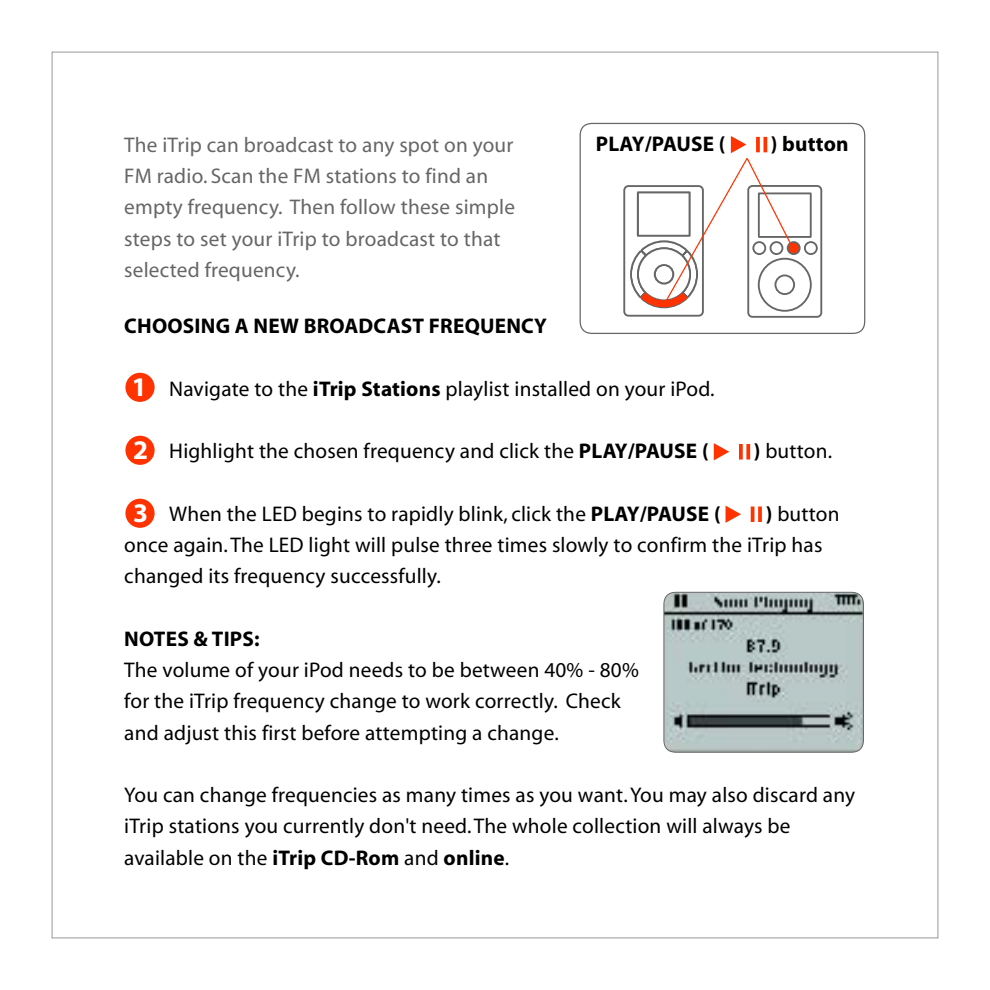
<style>
.page{position:relative;width:990px;height:990px;background:#fff}
.page>*{position:absolute;margin:0;border:0;box-sizing:border-box;transform-origin:0 0}
.t1{font:700 27px "Myriad";color:#fff}
.t2{font:21.25px/31.2px "Myriad";letter-spacing:.01em;color:#000}
.t3{font:21.25px/31.2px "Myriad";letter-spacing:.01em;color:#666}
.t4{font:700 21.25px "Myriad";letter-spacing:.01em;color:#000}
.s1{font-weight:700}
</style>
<div class="page">
<div style="left:125px;top:373px;width:30px;height:29px;background:#f30;border-radius:50%"></div>
<div style="left:125px;top:436px;width:30px;height:29px;background:#f30;border-radius:50%"></div>
<div style="left:125px;top:499px;width:30px;height:29px;background:#f30;border-radius:50%"></div>
<img style="left:664px;top:592px;width:199px;height:160px;border-radius:12px">
<div style="left:664px;top:592px;width:200px;height:161px;border:1px solid #666;border-radius:12px"></div>
<svg style="left:714px;top:443px;width:15px;height:17px"></svg>
<svg style="left:746px;top:444px;width:4px;height:16px"></svg>
<svg style="left:739px;top:444px;width:4px;height:16px"></svg>
<svg style="left:726px;top:506px;width:15px;height:17px"></svg>
<svg style="left:758px;top:507px;width:4px;height:15px"></svg>
<hr style="left:751px;top:507px;width:3px;height:15px;background:#f30">
<div style="left:747px;top:185px;width:75px;height:133px;background:#fff;border:2px solid #666;border-radius:4px"></div>
<svg style="left:758px;top:258px;width:54px;height:54px"></svg>
<div style="left:758px;top:192px;width:54px;height:46px;background:#fff;border:2px solid #666"></div>
<div style="left:787px;top:241px;width:14px;height:14px;background:#f30;border:2px solid #666;border-radius:50%"></div>
<div style="left:804px;top:241px;width:14px;height:14px;background:#fff;border:2px solid #666;border-radius:50%"></div>
<svg style="left:623px;top:136px;width:172px;height:182px"></svg>
<div style="left:580px;top:123px;width:285px;height:211px;border:1px solid #666;border-radius:12px"></div>
<p class="t3" style="left:124px;top:130px;width:392px">The iTrip can broadcast to any spot on your FM radio. Scan the FM stations to find an empty frequency. Then follow these simple steps to set your iTrip to broadcast to that selected frequency.</p>
<p class="t4" style="left:596px;top:133px;width:131px">PLAY/PAUSE (</p>
<p class="t4" style="left:771px;top:133px;width:79px">) button</p>
<p class="t4" style="left:124px;top:315px;width:424px">CHOOSING A NEW BROADCAST FREQUENCY</p>
<p class="t1" style="left:132px;top:373px;width:16px">1</p>
<p class="t1" style="left:133px;top:436px;width:16px">2</p>
<p class="t2" style="left:169px;top:374px;width:547px">Navigate to the <span class="s1">iTrip Stations</span> playlist installed on your iPod.</p>
<p class="t2" style="left:169px;top:437px;width:541px">Highlight the chosen frequency and click the <span class="s1">PLAY/PAUSE (</span></p>
<p class="t2" style="left:754px;top:437px;width:80px"><span class="s1">)</span> button.</p>
<p class="t1" style="left:133px;top:499px;width:16px">3</p>
<p class="t2" style="left:124px;top:499px;width:717px;text-indent:642px"><span class="s1">)</span> button once again.The LED light will pulse three times slowly to confirm the iTrip has changed its frequency successfully.</p>
<p class="t2" style="left:169px;top:499px;width:553px">When the LED begins to rapidly blink, click the <span class="s1">PLAY/PAUSE (</span></p>
<p class="t4" style="left:124px;top:628px;width:137px">NOTES &amp; TIPS:</p>
<p class="t2" style="left:124px;top:655px;width:516px">The volume of your iPod needs to be between 40% - 80% for the iTrip frequency change to work correctly. Check and adjust this first before attempting a change.</p>
<p class="t2" style="left:124px;top:780px;width:732px">You can change frequencies as many times as you want.You may also discard any iTrip stations you currently don't need.The whole collection will always be available on the <span class="s1">iTrip CD-Rom</span> and <span class="s1">online</span>.</p>
</div>
